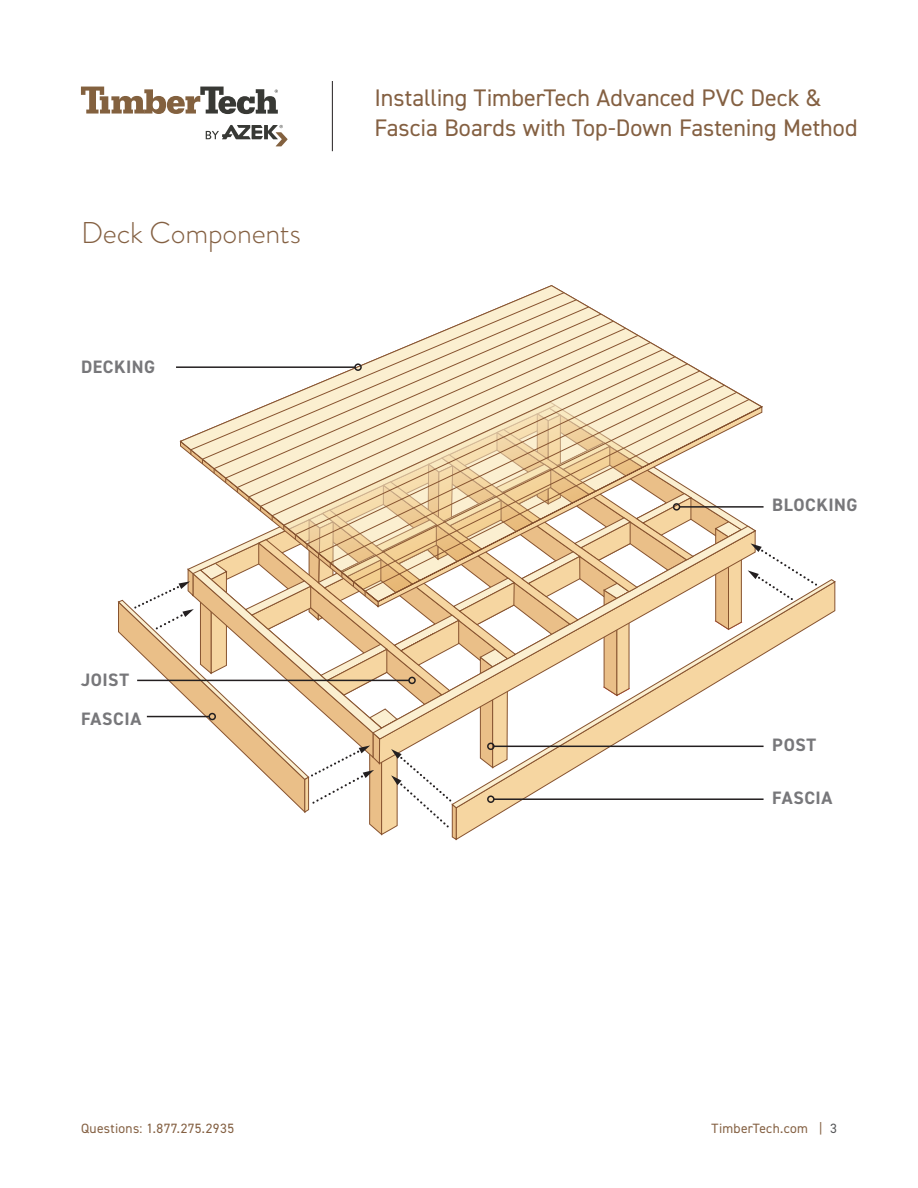
<style>
.page{position:relative;width:918px;height:1188px;background:#fff}
.page>*{position:absolute;margin:0;border:0;box-sizing:border-box;transform-origin:0 0}
.t1{font:300 30px "Brandon Grotesque";letter-spacing:-.005em;color:#846042}
.t2{font:24px/30.2px "DIN2014";color:#846042}
.t3{font:700 18px/38.7px "DIN2014";letter-spacing:.03em;color:#77777a}
.t4{font:13.5px "DIN2014";letter-spacing:.025em;color:#846042}
.s1{color:#57585a}
</style>
<div class="page">
<svg style="left:81px;top:87px;width:197px;height:27px"></svg>
<svg style="left:206px;top:125px;width:82px;height:21px"></svg>
<hr style="left:332px;top:81px;width:1px;height:70px;background:#231f20">
<svg style="left:817px;top:579px;width:18px;height:43px"></svg>
<svg style="left:118px;top:441px;width:699px;height:399px"></svg>
<svg style="left:180px;top:285px;width:583px;height:317px"></svg>
<svg style="left:365px;top:399px;width:385px;height:197px"></svg>
<svg style="left:353px;top:392px;width:384px;height:195px"></svg>
<svg style="left:341px;top:385px;width:384px;height:193px"></svg>
<svg style="left:330px;top:378px;width:383px;height:190px"></svg>
<svg style="left:318px;top:370px;width:382px;height:189px"></svg>
<svg style="left:307px;top:363px;width:381px;height:186px"></svg>
<svg style="left:295px;top:356px;width:381px;height:184px;background:#e9d0aa"></svg>
<svg style="left:283px;top:349px;width:380px;height:181px;background:#e9d1ad"></svg>
<svg style="left:272px;top:342px;width:379px;height:179px;background:#e9d2ac"></svg>
<svg style="left:260px;top:335px;width:379px;height:176px;background:#ead4af"></svg>
<svg style="left:249px;top:328px;width:377px;height:174px;background:#e9d2ac"></svg>
<svg style="left:237px;top:321px;width:377px;height:172px;background:#e9d2aa"></svg>
<svg style="left:225px;top:314px;width:377px;height:169px;background:#ecd7b2"></svg>
<svg style="left:202px;top:299px;width:375px;height:165px;background:#eddab8"></svg>
<svg style="left:190px;top:292px;width:374px;height:163px"></svg>
<hr style="left:176px;top:366px;width:179px;height:2px;background:#231f20">
<div style="left:354px;top:363px;width:8px;height:8px;border:2px solid #231f20;border-radius:50%"></div>
<hr style="left:137px;top:680px;width:272px;height:1px;background:#231f20">
<div style="left:408px;top:677px;width:8px;height:7px;border:2px solid #231f20;border-radius:50%"></div>
<hr style="left:147px;top:716px;width:62px;height:1px;background:#231f20">
<div style="left:208px;top:713px;width:8px;height:7px;border:2px solid #231f20;border-radius:50%"></div>
<hr style="left:494px;top:798px;width:270px;height:2px;background:#231f20">
<div style="left:487px;top:795px;width:8px;height:8px;border:2px solid #231f20;border-radius:50%"></div>
<hr style="left:494px;top:746px;width:270px;height:1px;background:#231f20">
<div style="left:487px;top:743px;width:8px;height:7px;border:2px solid #231f20;border-radius:50%"></div>
<hr style="left:680px;top:506px;width:84px;height:2px;background:#231f20">
<div style="left:673px;top:503px;width:7px;height:8px;border:2px solid #231f20;border-radius:50%"></div>
<p class="t1" style="left:81px;top:212px;width:222px">Deck Components</p>
<p class="t3" style="left:81px;top:347px;width:76px">DECKING</p>
<p class="t3" style="left:81px;top:660px;width:62px">JOIST<br>FASCIA</p>
<p class="t2" style="left:375px;top:82px;width:484px">Installing TimberTech Advanced PVC Deck &amp;<br>Fascia Boards with Top-Down Fastening Method</p>
<p class="t3" style="left:772px;top:485px;width:87px">BLOCKING</p>
<p class="t3" style="left:772px;top:725px;width:45px">POST</p>
<p class="t3" style="left:772px;top:778px;width:62px">FASCIA</p>
<p class="t4" style="left:81px;top:1120px;width:155px">Questions: 1.877.275.2935</p>
<p class="t4" style="left:712px;top:1120px;width:127px">TimberTech.com | <span class="s1">3</span></p>
</div>
